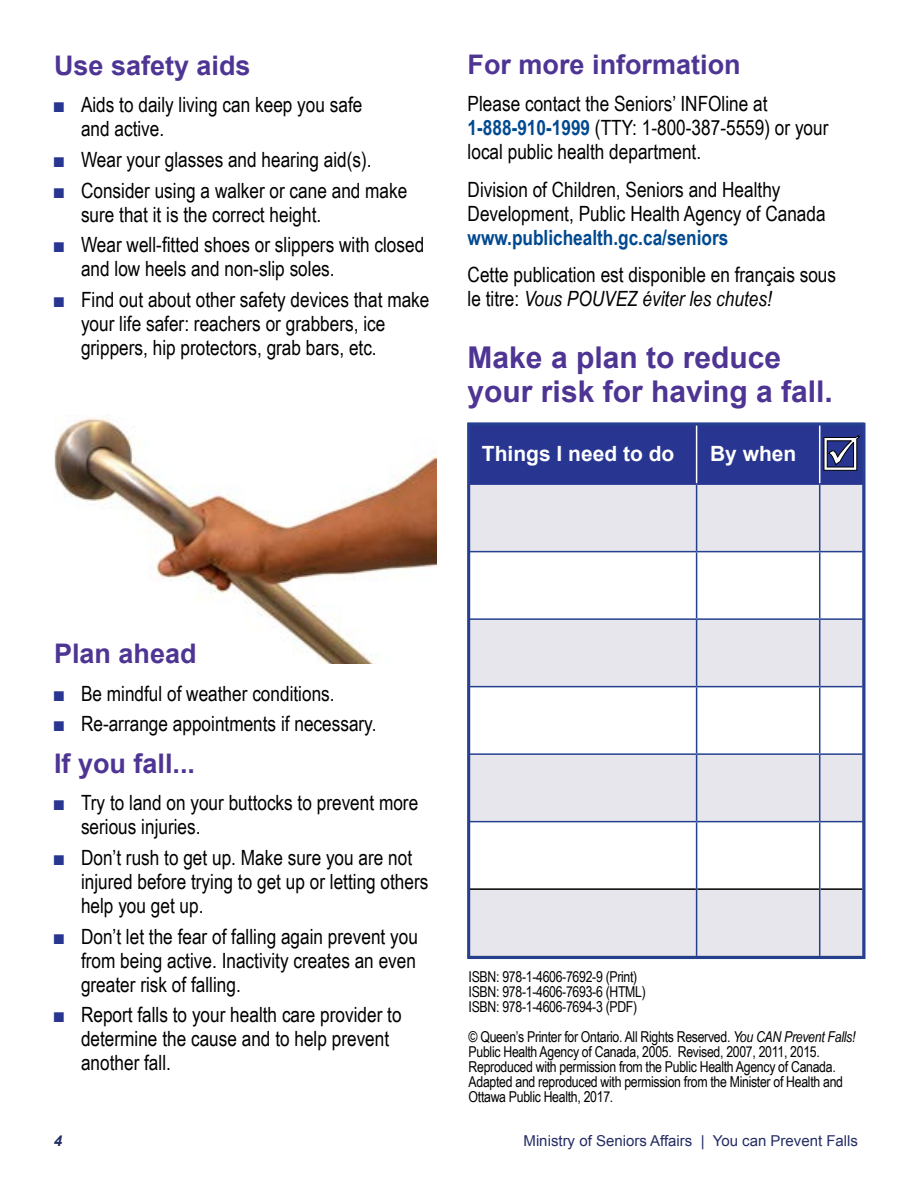
<style>
.page{position:relative;width:918px;height:1188px;background:#fff}
.page>*{position:absolute;margin:0;border:0;box-sizing:border-box;transform-origin:0 0}
.H2_pg4{font:700 30px/34.5px "Arial";color:#4e3594}
.H3_if_you_fall{font:700 27px "Arial";color:#4e3594}
.t1{font:21px/24px "Arial Narrow";color:#000}
.H5_pg4{font:700 21px "Arial";color:#fff}
.P_small{font:15px/15px "Arial Narrow";letter-spacing:-.02em;color:#000}
.t2{font:15px "Arial";color:#232c64}
.t3{font:italic 700 15px "Arial";color:#232c64}
.s1{color:#283691}
.s2{font-weight:700;color:#004990}
.s3{font-style:italic}
</style>
<div class="page">
<img style="left:54px;top:417px;width:382px;height:246px">
<svg style="left:471px;top:485px;width:391px;height:336px;fill:#e7e6ec"></svg>
<div style="left:471px;top:890px;width:391px;height:65px;background:#e7e6ec"></div>
<hr style="left:469px;top:888px;width:227px;height:2px;background:#000">
<hr style="left:697px;top:888px;width:122px;height:2px;background:#000">
<hr style="left:820px;top:888px;width:42px;height:2px;background:#000">
<hr style="left:469px;top:821px;width:228px;height:1px;background:#25408f">
<hr style="left:697px;top:821px;width:123px;height:1px;background:#25408f">
<hr style="left:820px;top:821px;width:42px;height:1px;background:#25408f">
<hr style="left:469px;top:753px;width:228px;height:2px;background:#25408f">
<hr style="left:697px;top:753px;width:123px;height:2px;background:#25408f">
<hr style="left:820px;top:753px;width:42px;height:2px;background:#25408f">
<hr style="left:469px;top:686px;width:228px;height:1px;background:#25408f">
<hr style="left:697px;top:686px;width:123px;height:1px;background:#25408f">
<hr style="left:820px;top:686px;width:42px;height:1px;background:#25408f">
<hr style="left:469px;top:551px;width:228px;height:1px;background:#25408f">
<hr style="left:697px;top:551px;width:123px;height:1px;background:#25408f">
<hr style="left:820px;top:551px;width:42px;height:1px;background:#25408f">
<hr style="left:469px;top:618px;width:228px;height:2px;background:#25408f">
<hr style="left:697px;top:618px;width:123px;height:2px;background:#25408f">
<hr style="left:820px;top:618px;width:42px;height:2px;background:#25408f">
<hr style="left:696px;top:485px;width:1px;height:66px;background:#25408f">
<hr style="left:819px;top:485px;width:1px;height:66px;background:#25408f">
<hr style="left:696px;top:552px;width:1px;height:66px;background:#25408f">
<hr style="left:819px;top:552px;width:1px;height:66px;background:#25408f">
<hr style="left:696px;top:620px;width:1px;height:66px;background:#25408f">
<hr style="left:819px;top:620px;width:1px;height:66px;background:#25408f">
<hr style="left:696px;top:687px;width:1px;height:66px;background:#25408f">
<hr style="left:819px;top:687px;width:1px;height:66px;background:#25408f">
<hr style="left:696px;top:755px;width:1px;height:66px;background:#25408f">
<hr style="left:819px;top:755px;width:1px;height:66px;background:#25408f">
<hr style="left:696px;top:822px;width:1px;height:67px;background:#25408f">
<hr style="left:819px;top:822px;width:1px;height:67px;background:#25408f">
<hr style="left:696px;top:889px;width:1px;height:67px;background:#25408f">
<hr style="left:819px;top:889px;width:1px;height:67px;background:#25408f">
<hr style="left:468px;top:483px;width:229px;height:2px;background:#283691">
<hr style="left:697px;top:483px;width:123px;height:2px;background:#283691">
<hr style="left:820px;top:483px;width:44px;height:2px;background:#283691">
<div style="left:471px;top:427px;width:391px;height:57px;background:#283691"></div>
<div style="left:467px;top:423px;width:399px;height:536px;border:3px solid #25408f"></div>
<h3 class="H3_if_you_fall" style="left:54px;top:47px;width:198px">Use safety aids</h3>
<p class="t1" style="left:81px;top:92px;width:283px;text-indent:-27px"><span class="s1">■</span> Aids to daily living can keep you safe and active.</p>
<p class="t1" style="left:54px;top:147px;width:319px"><span class="s1">■</span> Wear your glasses and hearing aid(s).</p>
<p class="t1" style="left:81px;top:178px;width:328px;text-indent:-27px"><span class="s1">■</span> Consider using a walker or cane and make sure that it is the correct height.</p>
<p class="t1" style="left:81px;top:232px;width:345px;text-indent:-27px"><span class="s1">■</span> Wear well-fitted shoes or slippers with closed and low heels and non-slip soles.</p>
<p class="t1" style="left:81px;top:287px;width:350px;text-indent:-27px"><span class="s1">■</span> Find out about other safety devices that make your life safer: reachers or grabbers, ice grippers, hip protectors, grab bars, etc.</p>
<h3 class="H3_if_you_fall" style="left:468px;top:46px;width:275px">For more information</h3>
<p class="t1" style="left:468px;top:91px;width:362px">Please contact the Seniors’ INFOline at<br><span class="s2">1-888-910-1999</span> (TTY: 1-800-387-5559) or your local public health department.</p>
<p class="t1" style="left:468px;top:176px;width:360px">Division of Children, Seniors and Healthy<br>Development, Public Health Agency of Canada <span class="s2">www.publichealth.gc.ca/seniors</span></p>
<p class="t1" style="left:468px;top:262px;width:370px">Cette publication est disponible en français sous le titre: <span class="s3">Vous POUVEZ éviter les chutes!</span></p>
<p class="H2_pg4" style="left:468px;top:341px;width:367px">Make a plan to reduce your risk for having a fall.</p>
<p class="H5_pg4" style="left:482px;top:440px;width:194px">Things I need to do</p>
<p class="H5_pg4" style="left:710px;top:440px;width:88px">By when</p>
<p class="H3_if_you_fall" style="left:54px;top:636px;width:144px">Plan ahead</p>
<p class="t1" style="left:54px;top:680px;width:282px"><span class="s1">■</span> Be mindful of weather conditions.</p>
<p class="t1" style="left:54px;top:711px;width:324px"><span class="s1">■</span> Re-arrange appointments if necessary.</p>
<h3 class="H3_if_you_fall" style="left:54px;top:745px;width:143px">If you fall...</h3>
<p class="t1" style="left:81px;top:790px;width:339px;text-indent:-27px"><span class="s1">■</span> Try to land on your buttocks to prevent more serious injuries.</p>
<p class="t1" style="left:81px;top:845px;width:349px;text-indent:-27px"><span class="s1">■</span> Don’t rush to get up. Make sure you are not injured before trying to get up or letting others help you get up.</p>
<p class="t1" style="left:81px;top:923px;width:338px;text-align:justify;text-indent:-27px"><span class="s1">■</span> Don’t let the fear of falling again prevent you from being active. Inactivity creates an even greater risk of falling.</p>
<p class="t1" style="left:81px;top:1002px;width:322px;text-indent:-27px"><span class="s1">■</span> Report falls to your health care provider to determine the cause and to help prevent another fall.</p>
<p class="P_small" style="left:469px;top:968px;width:170px">ISBN: 978-1-4606-7692-9 (Print)</p>
<p class="P_small" style="left:469px;top:983px;width:179px">ISBN: 978-1-4606-7693-6 (HTML)</p>
<p class="P_small" style="left:469px;top:998px;width:170px">ISBN: 978-1-4606-7694-3 (PDF)</p>
<p class="P_small" style="left:469px;top:1028px;width:388px">© Queen’s Printer for Ontario. All Rights Reserved. <span class="s3">You CAN Prevent Falls!<br></span>Public Health Agency of Canada, 2005. Revised, 2007, 2011, 2015.<br>Reproduced with permission from the Public Health Agency of Canada.<br>Adapted and reproduced with permission from the Minister of Health and Ottawa Public Health, 2017.</p>
<p class="t3" style="left:54px;top:1130px;width:10px">4</p>
<p class="t2" style="left:524px;top:1131px;width:336px">Ministry of Seniors Affairs | You can Prevent Falls</p>
</div>
